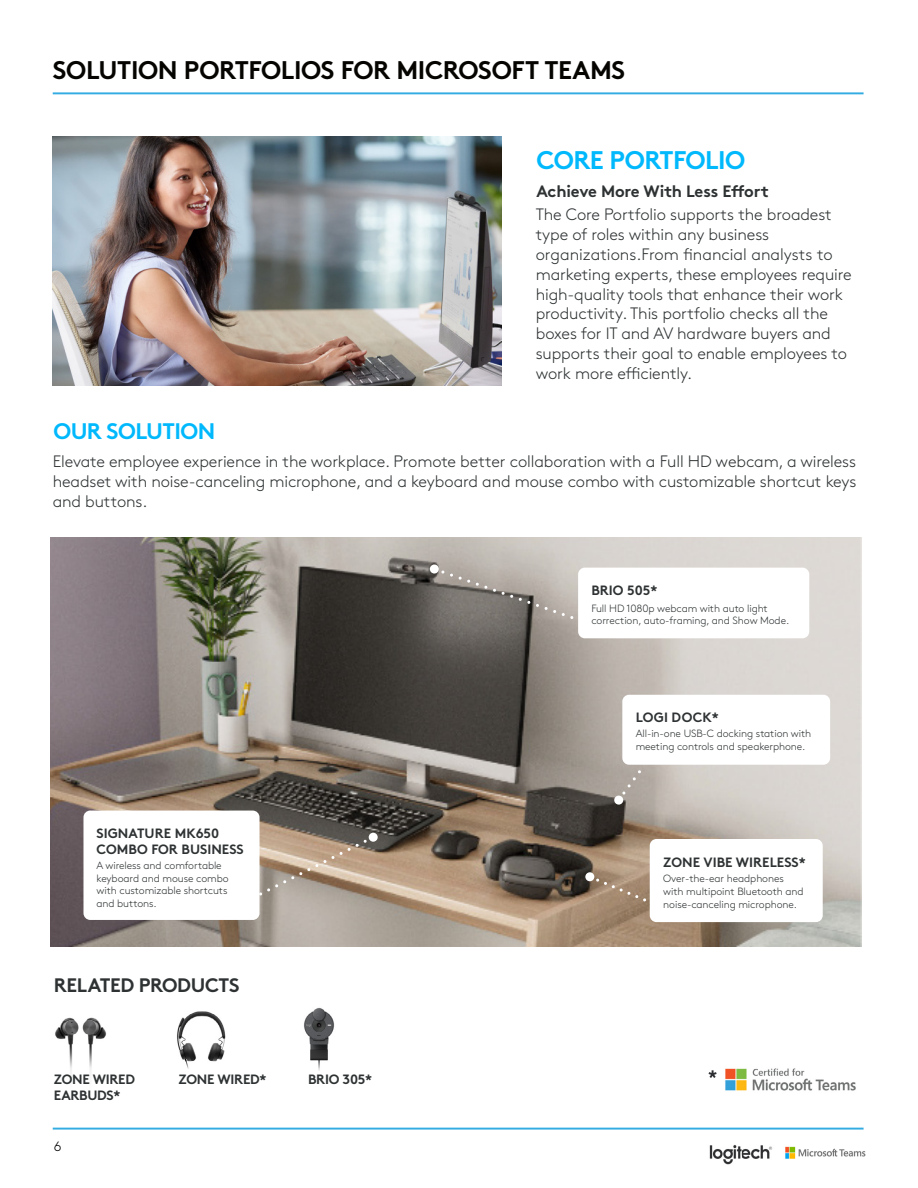
<style>
.page{position:relative;width:918px;height:1188px;background:#fff}
.page>*{position:absolute;margin:0;border:0;box-sizing:border-box;transform-origin:0 0}
.t1{font:700 25.5px "Brown Pro";letter-spacing:-.015em;color:#050400}
.t2{font:700 25.5px "Brown Pro";letter-spacing:-.025em;color:#00b8fc}
.t3{font:700 22.5px "Brown Pro";letter-spacing:-.025em;color:#00b8fc}
.t4{font:700 19.5px "Brown Pro";letter-spacing:-.02em;color:#2e3233}
.t5{font:300 16.5px/19.8px "Brown Pro";letter-spacing:-.01em;color:#2e3233}
.t6{font:700 16.5px "Brown Pro";letter-spacing:-.01em;color:#2e3233}
.t7{font:700 13.5px/16.2px "Brown Pro";color:#2e3233}
.t8{font:700 13.5px/16.2px "Brown Pro";letter-spacing:-.02em;color:#2e3233}
.t9{font:300 13.5px "Brown Pro";color:#000}
.t10{font:300 10.5px/12.6px "Brown Pro";letter-spacing:-.01em;color:#2e3233}
</style>
<div class="page">
<img style="left:51px;top:537px;width:810px;height:410px">
<img style="left:725px;top:1068px;width:131px;height:23px">
<svg style="left:709px;top:1070px;width:8px;height:8px"></svg>
<hr style="left:53px;top:92px;width:811px;height:2px;background:#33ace1">
<img style="left:709px;top:1145px;width:157px;height:20px">
<hr style="left:53px;top:1128px;width:811px;height:2px;background:#33ace1">
<img style="left:53px;top:136px;width:449px;height:250px">
<div style="left:578px;top:568px;width:231px;height:70px;background:#fff;border-radius:7px"></div>
<svg style="left:441px;top:570px;width:29px;height:13px"></svg>
<svg style="left:476px;top:583px;width:37px;height:15px"></svg>
<svg style="left:519px;top:598px;width:37px;height:15px"></svg>
<svg style="left:562px;top:613px;width:12px;height:6px"></svg>
<div style="left:430px;top:565px;width:9px;height:9px;background:#fff;border-radius:50%"></div>
<div style="left:622px;top:695px;width:208px;height:70px;background:#fff;border-radius:7px"></div>
<svg style="left:622px;top:770px;width:19px;height:25px"></svg>
<div style="left:614px;top:796px;width:9px;height:9px;background:#fff;border-radius:50%"></div>
<div style="left:650px;top:839px;width:173px;height:83px;background:#fff;border-radius:7px"></div>
<svg style="left:596px;top:878px;width:50px;height:24px"></svg>
<div style="left:585px;top:872px;width:9px;height:9px;background:#fff;border-radius:50%"></div>
<div style="left:83px;top:811px;width:177px;height:109px;background:#fff;border-radius:7px"></div>
<svg style="left:259px;top:840px;width:108px;height:56px;background:#b4a08c"></svg>
<div style="left:369px;top:833px;width:9px;height:9px;background:#fff;border-radius:50%"></div>
<img style="left:55px;top:1017px;width:52px;height:57px">
<img style="left:177px;top:1011px;width:49px;height:57px">
<img style="left:304px;top:1007px;width:31px;height:63px">
<h1 class="t1" style="left:53px;top:49px;width:574px">SOLUTION PORTFOLIOS FOR MICROSOFT TEAMS</h1>
<h1 class="t2" style="left:536px;top:140px;width:210px">CORE PORTFOLIO</h1>
<p class="t5" style="left:536px;top:204px;width:318px">The Core Portfolio supports the broadest type of roles within any business organizations.From financial analysts to marketing experts, these employees require high-quality tools that enhance their work productivity. This portfolio checks all the boxes for IT and AV hardware buyers and supports their goal to enable employees to work more efficiently.</p>
<p class="t6" style="left:536px;top:178px;width:234px">Achieve More With Less Effort</p>
<h2 class="t3" style="left:53px;top:413px;width:163px">OUR SOLUTION</h2>
<p class="t5" style="left:53px;top:450px;width:805px;text-align:justify">Elevate employee experience in the workplace. Promote better collaboration with a Full HD webcam, a wireless headset with noise-canceling microphone, and a keyboard and mouse combo with customizable shortcut keys and buttons.</p>
<p class="t7" style="left:591px;top:581px;width:68px">BRIO 505*</p>
<p class="t10" style="left:591px;top:601px;width:199px">Full HD 1080p webcam with auto light correction, auto-framing, and Show Mode.</p>
<p class="t7" style="left:97px;top:823px;width:149px">SIGNATURE MK650<br>COMBO FOR BUSINESS</p>
<p class="t10" style="left:97px;top:858px;width:134px">A wireless and comfortable keyboard and mouse combo with customizable shortcuts and buttons.</p>
<p class="t4" style="left:54px;top:969px;width:187px">RELATED PRODUCTS</p>
<p class="t8" style="left:54px;top:1070px;width:83px">ZONE WIRED<br>EARBUDS*</p>
<p class="t8" style="left:179px;top:1070px;width:89px">ZONE WIRED*</p>
<p class="t7" style="left:308px;top:1070px;width:66px">BRIO 305*</p>
<p class="t9" style="left:54px;top:1137px;width:9px">6</p>
<p class="t7" style="left:636px;top:707px;width:85px">LOGI DOCK*</p>
<p class="t10" style="left:636px;top:727px;width:177px">All-in-one USB-C docking station with meeting controls and speakerphone.</p>
<p class="t7" style="left:663px;top:852px;width:144px">ZONE VIBE WIRELESS*</p>
<p class="t10" style="left:663px;top:872px;width:142px">Over-the-ear headphones with multipoint Bluetooth and noise-canceling microphone.</p>
</div>
